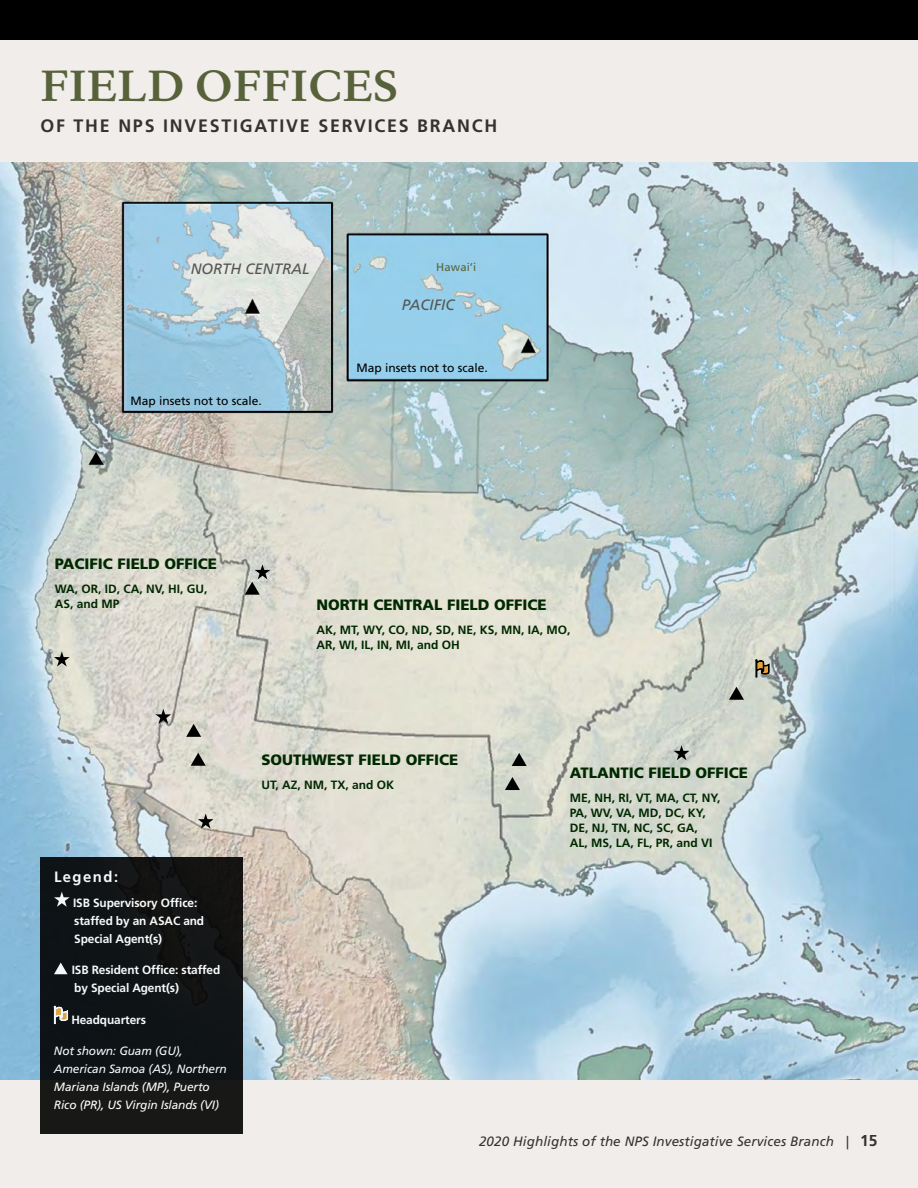
<style>
.page{position:relative;width:918px;height:1188px;background:#fff}
.page>*{position:absolute;margin:0;border:0;box-sizing:border-box;transform-origin:0 0}
.t1{font:700 42.75px "NPS Rawlinson OT";letter-spacing:.01em;color:#58623a;scale:1.04 1}
.t2{font:700 18px "Frutiger";letter-spacing:.1em;color:#333}
.t3{font:900 15px "Frutiger";color:#002900}
.t4{font:italic 15px "Frutiger";color:#555}
.t5{font:700 15px "Frutiger";letter-spacing:.1em;color:#fff}
.t6{font:italic 13.5px "Frutiger";letter-spacing:.01em;color:#333}
.t7{font:700 12px/15px "Frutiger";color:#002900}
.t8{font:700 12px/18px "Frutiger";letter-spacing:-.01em;color:#fff}
.t9{font:italic 12px/18px "Frutiger";letter-spacing:-.01em;color:#fff}
.t10{font:12px "Frutiger";color:#000}
.t11{font:11.25px "Frutiger";letter-spacing:.01em;color:#58623a}
.s1{font-weight:700;font-style:normal;font-size:15.75px}
</style>
<div class="page">
<div style="left:0;top:40px;width:918px;height:1148px;background:#f1edeb"></div>
<div style="left:0;top:0;width:918px;height:40px;background:#000"></div>
<img style="left:0;top:162px;width:918px;height:918px">
<svg style="left:89px;top:452px;width:15px;height:13px"></svg>
<svg style="left:54px;top:651px;width:16px;height:16px"></svg>
<svg style="left:198px;top:814px;width:16px;height:15px"></svg>
<svg style="left:674px;top:745px;width:15px;height:15px"></svg>
<svg style="left:245px;top:564px;width:25px;height:31px"></svg>
<svg style="left:186px;top:724px;width:15px;height:13px"></svg>
<svg style="left:191px;top:753px;width:15px;height:13px"></svg>
<svg style="left:155px;top:709px;width:16px;height:15px"></svg>
<svg style="left:505px;top:777px;width:15px;height:13px"></svg>
<svg style="left:512px;top:753px;width:15px;height:13px"></svg>
<svg style="left:729px;top:687px;width:15px;height:13px"></svg>
<div style="left:40px;top:857px;width:203px;height:277px;background:#101316"></div>
<svg style="left:54px;top:892px;width:16px;height:15px"></svg>
<svg style="left:54px;top:963px;width:14px;height:11px"></svg>
<svg style="left:54px;top:1006px;width:14px;height:18px"></svg>
<svg style="left:755px;top:659px;width:15px;height:19px"></svg>
<h2 class="t1" style="left:40px;top:60px;width:345px">FIELD OFFICES</h2>
<h2 class="t2" style="left:40px;top:115px;width:458px">OF THE NPS INVESTIGATIVE SERVICES BRANCH</h2>
<p class="t4" style="left:191px;top:260px;width:120px">NORTH CENTRAL</p>
<p class="t10" style="left:130px;top:393px;width:133px">Map insets not to scale.</p>
<p class="t11" style="left:436px;top:261px;width:42px">Hawai’i</p>
<p class="t4" style="left:402px;top:296px;width:54px">PACIFIC</p>
<p class="t10" style="left:356px;top:361px;width:133px">Map insets not to scale.</p>
<p class="t3" style="left:55px;top:554px;width:164px">PACIFIC FIELD OFFICE</p>
<p class="t7" style="left:55px;top:581px;width:154px">WA, OR, ID, CA, NV, HI, GU,<br>AS, and MP</p>
<p class="t3" style="left:316px;top:595px;width:232px">NORTH CENTRAL FIELD OFFICE</p>
<p class="t7" style="left:316px;top:622px;width:256px">AK, MT, WY, CO, ND, SD, NE, KS, MN, IA, MO,<br>AR, WI, IL, IN, MI, and OH</p>
<p class="t5" style="left:54px;top:868px;width:66px">Legend:</p>
<p class="t8" style="left:73px;top:894px;width:133px">ISB Supervisory Office: staffed by an ASAC and<br>Special Agent(s)</p>
<p class="t8" style="left:72px;top:961px;width:150px">ISB Resident Office: staffed by Special Agent(s)</p>
<p class="t8" style="left:71px;top:1011px;width:76px">Headquarters</p>
<p class="t9" style="left:54px;top:1042px;width:174px">Not shown: Guam (GU),<br>American Samoa (AS), Northern<br>Mariana Islands (MP), Puerto<br>Rico (PR), US Virgin Islands (VI)</p>
<p class="t3" style="left:261px;top:751px;width:198px">SOUTHWEST FIELD OFFICE</p>
<p class="t7" style="left:261px;top:778px;width:134px">UT, AZ, NM, TX, and OK</p>
<p class="t3" style="left:570px;top:763px;width:180px">ATLANTIC FIELD OFFICE</p>
<p class="t7" style="left:570px;top:790px;width:152px">ME, NH, RI, VT, MA, CT, NY,<br>PA, WV, VA, MD, DC, KY,<br>DE, NJ, TN, NC, SC, GA,<br>AL, MS, LA, FL, PR, and VI</p>
<p class="t6" style="left:479px;top:1133px;width:400px">2020 Highlights of the NPS Investigative Services Branch | <span class="s1">15</span></p>
</div>
